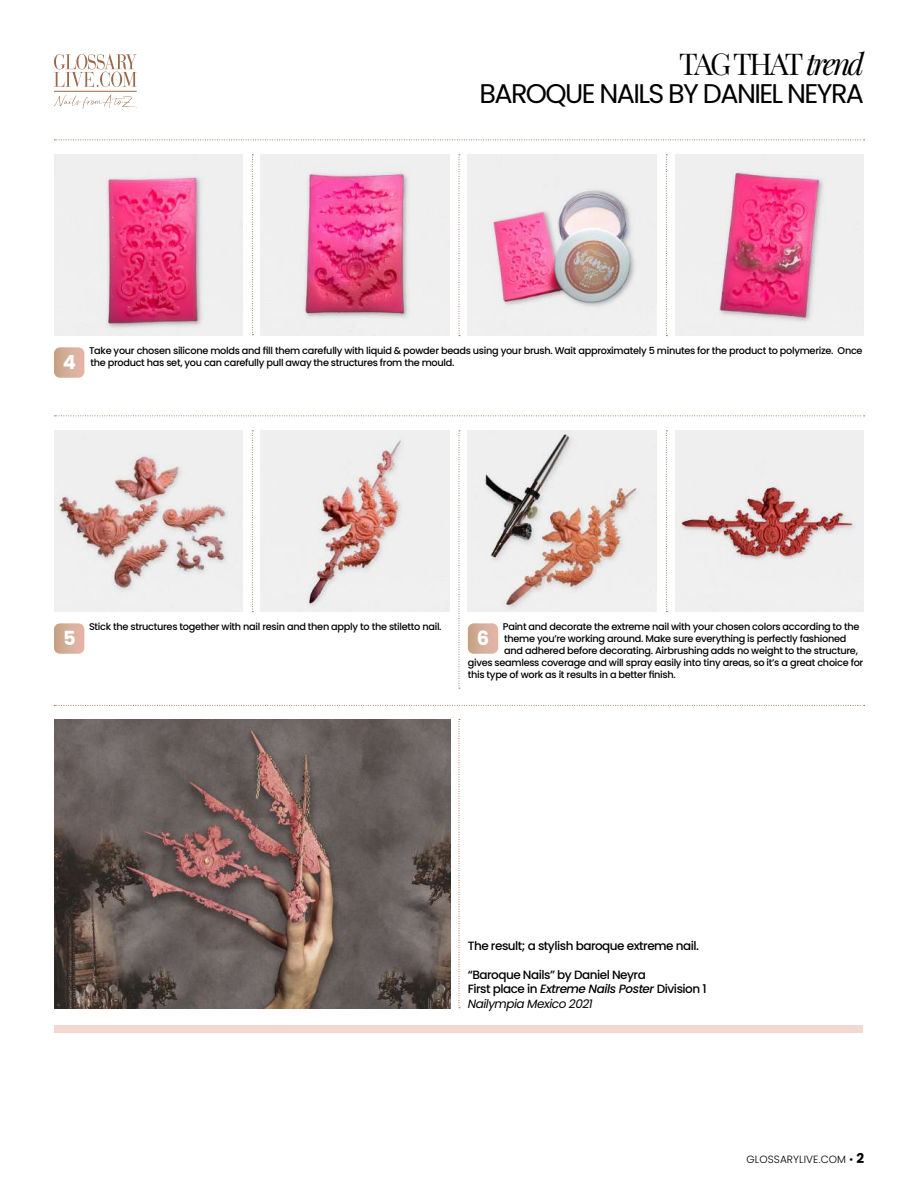
<style>
.page{position:relative;width:918px;height:1188px;background:#fff}
.page>*{position:absolute;margin:0;border:0;box-sizing:border-box;transform-origin:0 0}
.t1{font:30px "Playfair Display";letter-spacing:-.09em;color:#000}
.t2{font:27px "Poppins";letter-spacing:-.06em;color:#000}
.t3{font:700 19.5px "Poppins";color:#fff}
.t4{font:500 12px/14.4px "Poppins";letter-spacing:-.04em;color:#000}
.t5{font:300 10.5px "Poppins";letter-spacing:.01em;color:#000}
.t6{font:500 9.75px/12px "Poppins";letter-spacing:-.03em;color:#000}
.s1{font-style:italic}
.s2{font-weight:400;font-style:italic}
.s3{font-weight:400}
.s4{font-weight:700;font-size:13.5px}
</style>
<div class="page">
<svg style="left:54px;top:54px;width:83px;height:33px"></svg>
<hr style="left:54px;top:91px;width:83px;height:1px;background:#996849">
<svg style="left:54px;top:95px;width:83px;height:14px"></svg>
<svg style="left:252px;top:154px;width:1px;height:181px"></svg>
<svg style="left:252px;top:430px;width:1px;height:182px"></svg>
<svg style="left:459px;top:154px;width:1px;height:182px"></svg>
<svg style="left:459px;top:430px;width:1px;height:259px"></svg>
<svg style="left:666px;top:154px;width:1px;height:182px"></svg>
<svg style="left:666px;top:430px;width:1px;height:182px"></svg>
<svg style="left:54px;top:140px;width:811px;height:1px"></svg>
<svg style="left:54px;top:416px;width:811px;height:1px"></svg>
<svg style="left:54px;top:705px;width:811px;height:1px"></svg>
<img style="left:261px;top:154px;width:189px;height:182px">
<img style="left:261px;top:430px;width:189px;height:182px">
<img style="left:468px;top:154px;width:189px;height:182px">
<img style="left:468px;top:430px;width:189px;height:182px">
<img style="left:675px;top:154px;width:189px;height:182px">
<img style="left:675px;top:430px;width:189px;height:182px">
<svg style="left:468px;top:623px;width:30px;height:31px"></svg>
<img style="left:54px;top:154px;width:189px;height:182px">
<img style="left:54px;top:430px;width:189px;height:182px">
<svg style="left:54px;top:347px;width:30px;height:31px"></svg>
<svg style="left:54px;top:623px;width:30px;height:31px"></svg>
<svg style="left:459px;top:719px;width:1px;height:289px"></svg>
<div style="left:54px;top:1025px;width:809px;height:7px;background:#f3d8d2"></div>
<img style="left:55px;top:719px;width:396px;height:289px">
<h1 class="t1" style="left:679px;top:40px;width:186px">TAG THAT <span class="s1">trend</span></h1>
<h2 class="t2" style="left:479px;top:78px;width:386px">BAROQUE NAILS BY DANIEL NEYRA</h2>
<h3 class="t3" style="left:63px;top:351px;width:15px">4</h3>
<p class="t6" style="left:89px;top:344px;width:775px">Take your chosen silicone molds and fill them carefully with liquid &amp; powder beads using your brush. Wait approximately 5 minutes for the product to polymerize. Once the product has set, you can carefully pull away the structures from the mould.</p>
<h3 class="t3" style="left:63px;top:627px;width:14px">5</h3>
<p class="t6" style="left:89px;top:620px;width:354px">Stick the structures together with nail resin and then apply to the stiletto nail.</p>
<p class="t6" style="left:503px;top:620px;width:358px">Paint and decorate the extreme nail with your chosen colors according to the</p>
<p class="t6" style="left:504px;top:632px;width:344px">theme you’re working around. Make sure everything is perfectly fashioned</p>
<p class="t6" style="left:504px;top:644px;width:355px">and adhered before decorating. Airbrushing adds no weight to the structure,</p>
<p class="t6" style="left:468px;top:656px;width:397px">gives seamless coverage and will spray easily into tiny areas, so it’s a great choice for</p>
<p class="t6" style="left:468px;top:668px;width:210px">this type of work as it results in a better finish.</p>
<h3 class="t3" style="left:477px;top:627px;width:14px">6</h3>
<p class="t4" style="left:468px;top:939px;width:233px">The result; a stylish baroque extreme nail.</p>
<p class="t4" style="left:468px;top:968px;width:240px">“Baroque Nails” by Daniel Neyra<br>First place in <span class="s1">Extreme Nails Poster</span> Division 1<br><span class="s2">Nailympia Mexico 2021</span></p>
<p class="t5" style="left:747px;top:1154px;width:119px">GLOSSARYLIVE.COM <span class="s3">•</span> <span class="s4">2</span></p>
</div>
